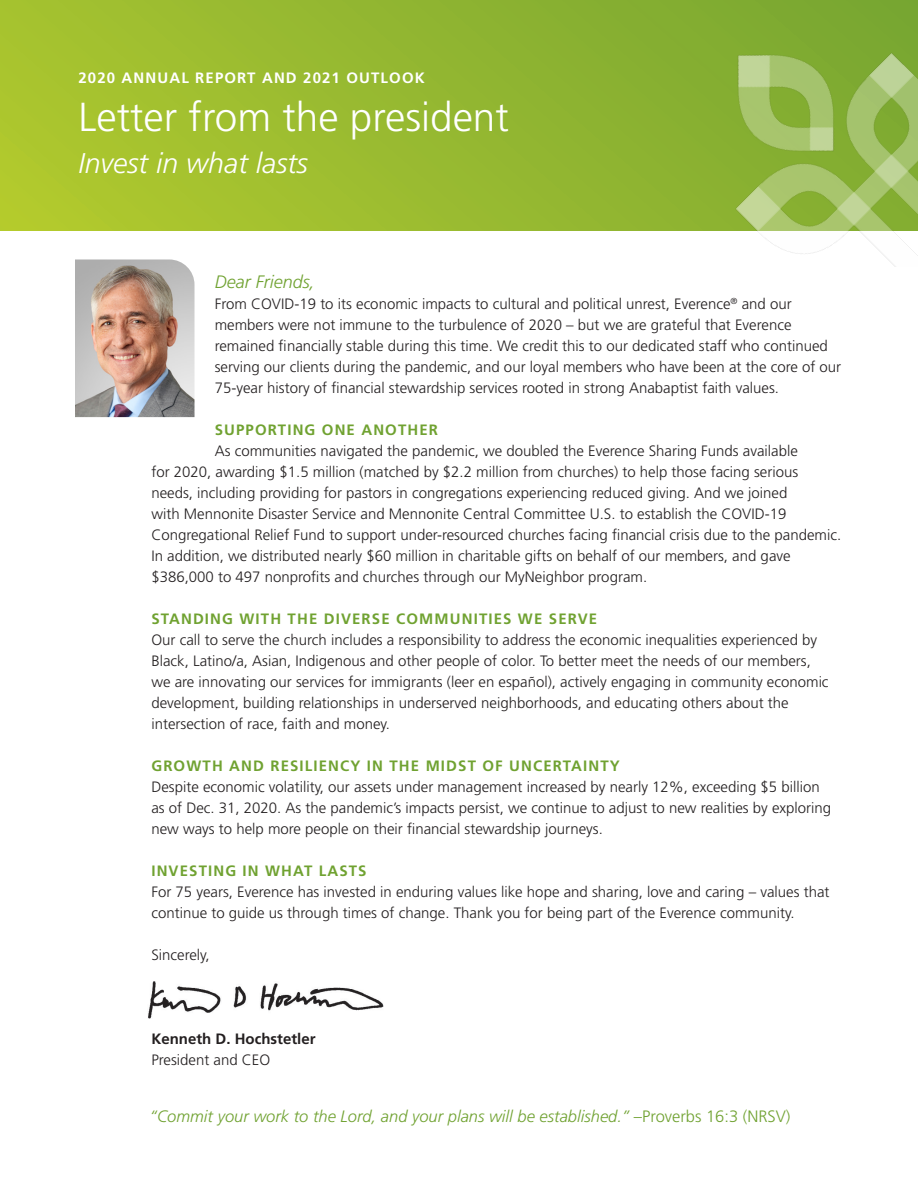
<style>
.page{position:relative;width:918px;height:1188px;background:#fff}
.page>*{position:absolute;margin:0;border:0;box-sizing:border-box;transform-origin:0 0}
.Headline_24_26{font:300 40.5px "Frutiger LT Std";color:#fff}
.Headline_24_26-2{font:italic 300 28.5px "Frutiger LT Std";color:#fff}
.Subhead_1_14_16{font:italic 300 18px "Frutiger LT Std";color:#70a231}
.Pull_quote_text_10_1{font:italic 300 16.5px "Frutiger LT Std";color:#70a231}
.Body_text_9_13_Fruti{font:300 15px/21px "Frutiger LT Std";color:#231f20}
.Subhead_3_9_13_Fruti{font:700 15px "Frutiger LT Std";letter-spacing:.075em;color:#70a231}
.Subhead_3_9_13_Fruti-2{font:700 15px "Frutiger LT Std";letter-spacing:.075em;color:#fff}
.Subhead_3_9_13_Fruti-3{font:700 15px "Frutiger LT Std";color:#231f20}
.s1{font-style:normal}
</style>
<div class="page">
<div style="left:0;top:0;width:918px;height:231px;background:linear-gradient(to right,#aec82f,#77a632)"></div>
<img style="left:148px;top:981px;width:236px;height:37px">
<img style="left:75px;top:259px;width:120px;height:158px">
<img style="left:715px;top:12px;width:203px;height:255px">
<p class="Subhead_3_9_13_Fruti-2" style="left:78px;top:69px;width:348px">2020 ANNUAL REPORT AND 2021 OUTLOOK</p>
<p class="Headline_24_26" style="left:78px;top:95px;width:432px">Letter from the president</p>
<p class="Headline_24_26-2" style="left:78px;top:147px;width:231px">Invest in what lasts</p>
<p class="Subhead_1_14_16" style="left:215px;top:271px;width:102px">Dear Friends,</p>
<p class="Body_text_9_13_Fruti" style="left:215px;top:294px;width:628px">From COVID-19 to its economic impacts to cultural and political unrest, Everence<sup>®</sup> and our members were not immune to the turbulence of 2020 – but we are grateful that Everence remained financially stable during this time. We credit this to our dedicated staff who continued serving our clients during the pandemic, and our loyal members who have been at the core of our 75-year history of financial stewardship services rooted in strong Anabaptist faith values.</p>
<p class="Subhead_3_9_13_Fruti" style="left:215px;top:421px;width:225px">SUPPORTING ONE ANOTHER</p>
<p class="Body_text_9_13_Fruti" style="left:151px;top:441px;width:691px;text-indent:63px">As communities navigated the pandemic, we doubled the Everence Sharing Funds available<br>for 2020, awarding $1.5 million (matched by $2.2 million from churches) to help those facing serious needs, including providing for pastors in congregations experiencing reduced giving. And we joined<br>with Mennonite Disaster Service and Mennonite Central Committee U.S. to establish the COVID-19<br>Congregational Relief Fund to support under-resourced churches facing financial crisis due to the pandemic.<br>In addition, we distributed nearly $60 million in charitable gifts on behalf of our members, and gave $386,000 to 497 nonprofits and churches through our MyNeighbor program.</p>
<p class="Subhead_3_9_13_Fruti" style="left:151px;top:610px;width:447px">STANDING WITH THE DIVERSE COMMUNITIES WE SERVE</p>
<p class="Body_text_9_13_Fruti" style="left:151px;top:630px;width:679px">Our call to serve the church includes a responsibility to address the economic inequalities experienced by Black, Latino/a, Asian, Indigenous and other people of color. To better meet the needs of our members, we are innovating our services for immigrants (leer en español), actively engaging in community economic development, building relationships in underserved neighborhoods, and educating others about the intersection of race, faith and money.</p>
<p class="Subhead_3_9_13_Fruti" style="left:151px;top:757px;width:470px">GROWTH AND RESILIENCY IN THE MIDST OF UNCERTAINTY</p>
<p class="Body_text_9_13_Fruti" style="left:151px;top:777px;width:681px">Despite economic volatility, our assets under management increased by nearly 12%, exceeding $5 billion as of Dec. 31, 2020. As the pandemic’s impacts persist, we continue to adjust to new realities by exploring new ways to help more people on their financial stewardship journeys.</p>
<p class="Subhead_3_9_13_Fruti" style="left:151px;top:862px;width:217px">INVESTING IN WHAT LASTS</p>
<p class="Body_text_9_13_Fruti" style="left:151px;top:882px;width:680px">For 75 years, Everence has invested in enduring values like hope and sharing, love and caring – values that continue to guide us through times of change. Thank you for being part of the Everence community.</p>
<p class="Body_text_9_13_Fruti" style="left:151px;top:945px;width:60px">Sincerely,</p>
<p class="Subhead_3_9_13_Fruti-3" style="left:151px;top:1030px;width:166px">Kenneth D. Hochstetler</p>
<p class="Body_text_9_13_Fruti" style="left:151px;top:1050px;width:120px">President and CEO</p>
<p class="Pull_quote_text_10_1" style="left:150px;top:1106px;width:642px">“Commit your work to the Lord, and your plans will be established.” <span class="s1">–Proverbs 16:3 (NRSV)</span></p>
</div>
